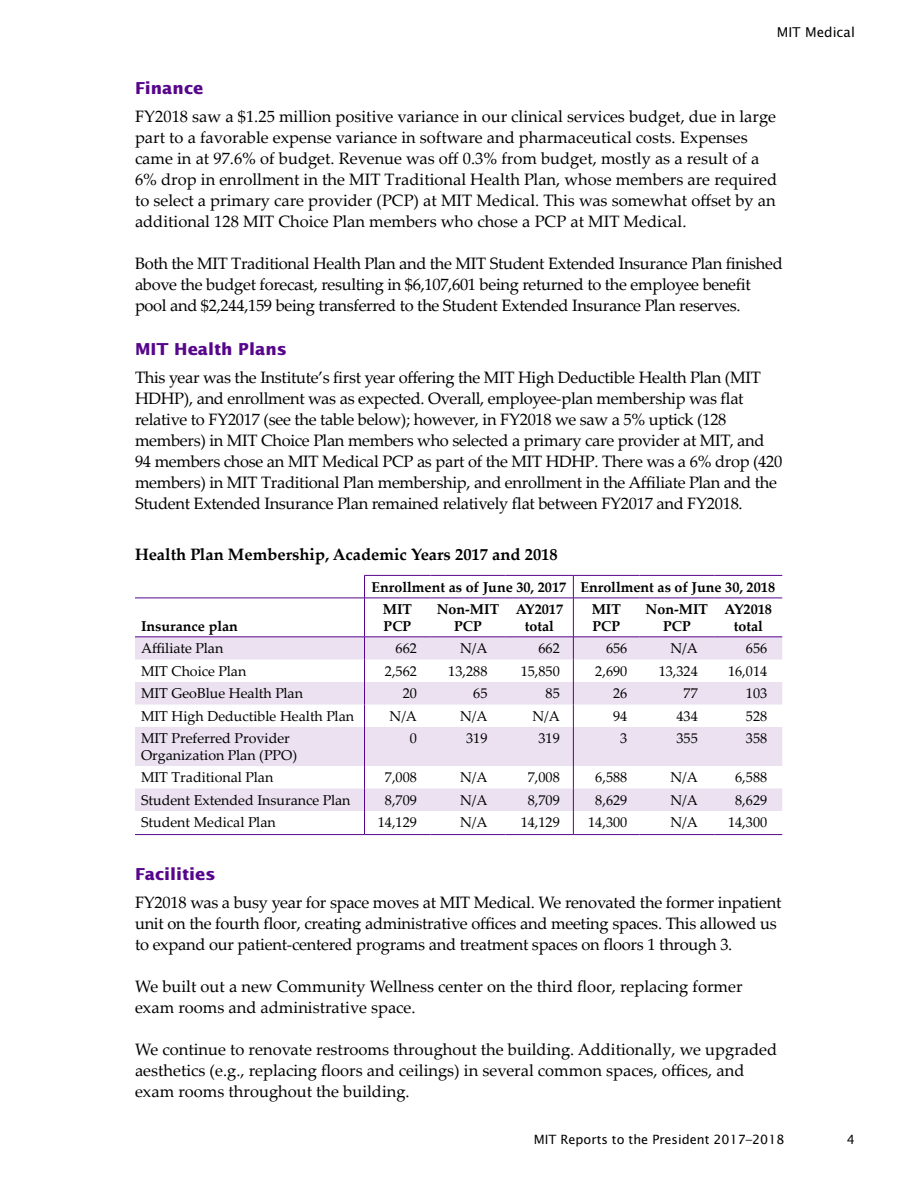
<style>
.page{position:relative;width:918px;height:1188px;background:#fff}
.page>*{position:absolute;margin:0;border:0;box-sizing:border-box;transform-origin:0 0}
.t1{font:16.5px/21px "Palatino Linotype";letter-spacing:-.015em;color:#000}
.Table_Title{font:700 16.5px "Palatino Linotype";color:#000}
.Heading_2{font:700 16.5px "Lucida Sans Std";color:#57068c}
.Table_Text{font:14.25px/16.5px "Palatino Linotype";color:#000}
.Table_Text_Right_Ali{font:14.25px "Palatino Linotype";color:#000}
.Table_Column_Head{font:700 14.25px/16.5px "Palatino Linotype";color:#000;text-align:center}
.t2{font:13.5px "Lucida Sans Std";color:#000}
.t3{font:12.75px "Lucida Sans Std";color:#000}
</style>
<div class="page">
<svg style="left:135px;top:638px;width:647px;height:173px;fill:#ebe1f1"></svg>
<hr style="left:135px;top:598px;width:229px;height:1px;background:#57068c">
<hr style="left:135px;top:637px;width:229px;height:1px;background:#57068c">
<hr style="left:364px;top:637px;width:66px;height:1px;background:#57068c">
<hr style="left:430px;top:637px;width:76px;height:1px;background:#57068c">
<hr style="left:506px;top:637px;width:67px;height:1px;background:#57068c">
<hr style="left:573px;top:637px;width:66px;height:1px;background:#57068c">
<hr style="left:639px;top:637px;width:75px;height:1px;background:#57068c">
<hr style="left:714px;top:637px;width:68px;height:1px;background:#57068c">
<hr style="left:364px;top:575px;width:66px;height:1px;background:#57068c">
<hr style="left:430px;top:575px;width:76px;height:1px;background:#57068c">
<hr style="left:506px;top:575px;width:67px;height:1px;background:#57068c">
<hr style="left:573px;top:575px;width:66px;height:1px;background:#57068c">
<hr style="left:639px;top:575px;width:75px;height:1px;background:#57068c">
<hr style="left:714px;top:575px;width:68px;height:1px;background:#57068c">
<hr style="left:364px;top:598px;width:66px;height:1px;background:#57068c">
<hr style="left:430px;top:598px;width:76px;height:1px;background:#57068c">
<hr style="left:506px;top:598px;width:67px;height:1px;background:#57068c">
<hr style="left:573px;top:598px;width:66px;height:1px;background:#57068c">
<hr style="left:639px;top:598px;width:75px;height:1px;background:#57068c">
<hr style="left:714px;top:598px;width:68px;height:1px;background:#57068c">
<hr style="left:135px;top:834px;width:229px;height:1px;background:#57068c">
<hr style="left:364px;top:834px;width:66px;height:1px;background:#57068c">
<hr style="left:430px;top:834px;width:76px;height:1px;background:#57068c">
<hr style="left:506px;top:834px;width:67px;height:1px;background:#57068c">
<hr style="left:573px;top:834px;width:66px;height:1px;background:#57068c">
<hr style="left:639px;top:834px;width:75px;height:1px;background:#57068c">
<hr style="left:714px;top:834px;width:68px;height:1px;background:#57068c">
<svg style="left:573px;top:576px;width:1px;height:22px"></svg>
<hr style="left:573px;top:598px;width:1px;height:39px;background:#57068c">
<svg style="left:573px;top:637px;width:1px;height:90px"></svg>
<hr style="left:573px;top:727px;width:1px;height:39px;background:#57068c">
<svg style="left:573px;top:766px;width:1px;height:68px"></svg>
<svg style="left:364px;top:576px;width:1px;height:22px"></svg>
<hr style="left:364px;top:598px;width:1px;height:39px;background:#57068c">
<svg style="left:364px;top:638px;width:1px;height:89px"></svg>
<hr style="left:364px;top:727px;width:1px;height:39px;background:#57068c">
<svg style="left:364px;top:766px;width:1px;height:68px"></svg>
<p class="t2" style="left:777px;top:25px;width:80px">MIT Medical</p>
<h2 class="Heading_2" style="left:135px;top:78px;width:70px">Finance</h2>
<p class="t1" style="left:135px;top:105px;width:644px">FY2018 saw a $1.25 million positive variance in our clinical services budget, due in large part to a favorable expense variance in software and pharmaceutical costs. Expenses came in at 97.6% of budget. Revenue was off 0.3% from budget, mostly as a result of a 6% drop in enrollment in the MIT Traditional Health Plan, whose members are required to select a primary care provider (PCP) at MIT Medical. This was somewhat offset by an additional 128 MIT Choice Plan members who chose a PCP at MIT Medical.</p>
<p class="t1" style="left:135px;top:252px;width:649px">Both the MIT Traditional Health Plan and the MIT Student Extended Insurance Plan finished above the budget forecast, resulting in $6,107,601 being returned to the employee benefit pool and $2,244,159 being transferred to the Student Extended Insurance Plan reserves.</p>
<h2 class="Heading_2" style="left:135px;top:339px;width:154px">MIT Health Plans</h2>
<p class="t1" style="left:135px;top:366px;width:649px">This year was the Institute’s first year offering the MIT High Deductible Health Plan (MIT HDHP), and enrollment was as expected. Overall, employee-plan membership was flat relative to FY2017 (see the table below); however, in FY2018 we saw a 5% uptick (128 members) in MIT Choice Plan members who selected a primary care provider at MIT, and 94 members chose an MIT Medical PCP as part of the MIT HDHP. There was a 6% drop (420 members) in MIT Traditional Plan membership, and enrollment in the Affiliate Plan and the Student Extended Insurance Plan remained relatively flat between FY2017 and FY2018.</p>
<p class="Table_Title" style="left:135px;top:543px;width:424px">Health Plan Membership, Academic Years 2017 and 2018</p>
<p class="Table_Column_Head" style="left:372px;top:578px;width:196px">Enrollment as of June 30, 2017</p>
<p class="Table_Column_Head" style="left:580px;top:578px;width:196px">Enrollment as of June 30, 2018</p>
<p class="Table_Column_Head" style="left:141px;top:617px;width:98px">Insurance plan</p>
<p class="Table_Column_Head" style="left:383px;top:601px;width:31px;text-align:left">MIT<br>PCP</p>
<p class="Table_Column_Head" style="left:437px;top:601px;width:64px">Non-MIT<br>PCP</p>
<p class="Table_Column_Head" style="left:516px;top:601px;width:49px">AY2017 total</p>
<p class="Table_Column_Head" style="left:592px;top:601px;width:31px;text-align:left">MIT<br>PCP</p>
<p class="Table_Column_Head" style="left:646px;top:601px;width:64px">Non-MIT<br>PCP</p>
<p class="Table_Column_Head" style="left:725px;top:601px;width:49px">AY2018 total</p>
<p class="Table_Text" style="left:141px;top:640px;width:84px">Affiliate Plan</p>
<p class="Table_Text_Right_Ali" style="left:396px;top:638px;width:23px">662</p>
<p class="Table_Text_Right_Ali" style="left:460px;top:638px;width:29px">N/A</p>
<p class="Table_Text_Right_Ali" style="left:538px;top:638px;width:23px">662</p>
<p class="Table_Text_Right_Ali" style="left:606px;top:638px;width:23px">656</p>
<p class="Table_Text_Right_Ali" style="left:670px;top:638px;width:29px">N/A</p>
<p class="Table_Text_Right_Ali" style="left:746px;top:638px;width:23px">656</p>
<p class="Table_Text" style="left:141px;top:662px;width:107px">MIT Choice Plan</p>
<p class="Table_Text_Right_Ali" style="left:385px;top:661px;width:34px">2,562</p>
<p class="Table_Text_Right_Ali" style="left:448px;top:661px;width:41px">13,288</p>
<p class="Table_Text_Right_Ali" style="left:521px;top:661px;width:41px">15,850</p>
<p class="Table_Text_Right_Ali" style="left:595px;top:661px;width:34px">2,690</p>
<p class="Table_Text_Right_Ali" style="left:659px;top:661px;width:41px">13,324</p>
<p class="Table_Text_Right_Ali" style="left:728px;top:661px;width:41px">16,014</p>
<p class="Table_Text" style="left:141px;top:685px;width:164px">MIT GeoBlue Health Plan</p>
<p class="Table_Text_Right_Ali" style="left:403px;top:683px;width:16px">20</p>
<p class="Table_Text_Right_Ali" style="left:473px;top:683px;width:16px">65</p>
<p class="Table_Text_Right_Ali" style="left:546px;top:683px;width:16px">85</p>
<p class="Table_Text_Right_Ali" style="left:613px;top:683px;width:16px">26</p>
<p class="Table_Text_Right_Ali" style="left:684px;top:683px;width:16px">77</p>
<p class="Table_Text_Right_Ali" style="left:746px;top:683px;width:23px">103</p>
<p class="Table_Text" style="left:141px;top:707px;width:215px">MIT High Deductible Health Plan</p>
<p class="Table_Text_Right_Ali" style="left:390px;top:706px;width:29px">N/A</p>
<p class="Table_Text_Right_Ali" style="left:460px;top:706px;width:29px">N/A</p>
<p class="Table_Text_Right_Ali" style="left:532px;top:706px;width:29px">N/A</p>
<p class="Table_Text_Right_Ali" style="left:613px;top:706px;width:16px">94</p>
<p class="Table_Text_Right_Ali" style="left:676px;top:706px;width:23px">434</p>
<p class="Table_Text_Right_Ali" style="left:746px;top:706px;width:23px">528</p>
<p class="Table_Text" style="left:141px;top:730px;width:158px">MIT Preferred Provider<br>Organization Plan (PPO)</p>
<p class="Table_Text_Right_Ali" style="left:410px;top:728px;width:9px">0</p>
<p class="Table_Text_Right_Ali" style="left:466px;top:728px;width:23px">319</p>
<p class="Table_Text_Right_Ali" style="left:538px;top:728px;width:23px">319</p>
<p class="Table_Text_Right_Ali" style="left:620px;top:728px;width:9px">3</p>
<p class="Table_Text_Right_Ali" style="left:676px;top:728px;width:23px">355</p>
<p class="Table_Text_Right_Ali" style="left:746px;top:728px;width:23px">358</p>
<p class="Table_Text" style="left:141px;top:769px;width:134px">MIT Traditional Plan</p>
<p class="Table_Text_Right_Ali" style="left:385px;top:767px;width:34px">7,008</p>
<p class="Table_Text_Right_Ali" style="left:460px;top:767px;width:29px">N/A</p>
<p class="Table_Text_Right_Ali" style="left:528px;top:767px;width:34px">7,008</p>
<p class="Table_Text_Right_Ali" style="left:595px;top:767px;width:34px">6,588</p>
<p class="Table_Text_Right_Ali" style="left:670px;top:767px;width:29px">N/A</p>
<p class="Table_Text_Right_Ali" style="left:735px;top:767px;width:34px">6,588</p>
<p class="Table_Text" style="left:141px;top:791px;width:211px">Student Extended Insurance Plan</p>
<p class="Table_Text_Right_Ali" style="left:385px;top:790px;width:34px">8,709</p>
<p class="Table_Text_Right_Ali" style="left:460px;top:790px;width:29px">N/A</p>
<p class="Table_Text_Right_Ali" style="left:528px;top:790px;width:34px">8,709</p>
<p class="Table_Text_Right_Ali" style="left:595px;top:790px;width:34px">8,629</p>
<p class="Table_Text_Right_Ali" style="left:670px;top:790px;width:29px">N/A</p>
<p class="Table_Text_Right_Ali" style="left:735px;top:790px;width:34px">8,629</p>
<p class="Table_Text" style="left:141px;top:814px;width:136px">Student Medical Plan</p>
<p class="Table_Text_Right_Ali" style="left:378px;top:812px;width:41px">14,129</p>
<p class="Table_Text_Right_Ali" style="left:460px;top:812px;width:29px">N/A</p>
<p class="Table_Text_Right_Ali" style="left:521px;top:812px;width:41px">14,129</p>
<p class="Table_Text_Right_Ali" style="left:588px;top:812px;width:41px">14,300</p>
<p class="Table_Text_Right_Ali" style="left:670px;top:812px;width:29px">N/A</p>
<p class="Table_Text_Right_Ali" style="left:728px;top:812px;width:41px">14,300</p>
<h2 class="Heading_2" style="left:135px;top:865px;width:82px">Facilities</h2>
<p class="t1" style="left:135px;top:892px;width:648px">FY2018 was a busy year for space moves at MIT Medical. We renovated the former inpatient unit on the fourth floor, creating administrative offices and meeting spaces. This allowed us to expand our patient-centered programs and treatment spaces on floors 1 through 3.</p>
<p class="t1" style="left:135px;top:976px;width:609px">We built out a new Community Wellness center on the third floor, replacing former exam rooms and administrative space.</p>
<p class="t1" style="left:135px;top:1039px;width:644px">We continue to renovate restrooms throughout the building. Additionally, we upgraded aesthetics (e.g., replacing floors and ceilings) in several common spaces, offices, and exam rooms throughout the building.</p>
<p class="t3" style="left:534px;top:1132px;width:252px">MIT Reports to the President 2017–2018</p>
<p class="t3" style="left:847px;top:1132px;width:10px">4</p>
</div>
